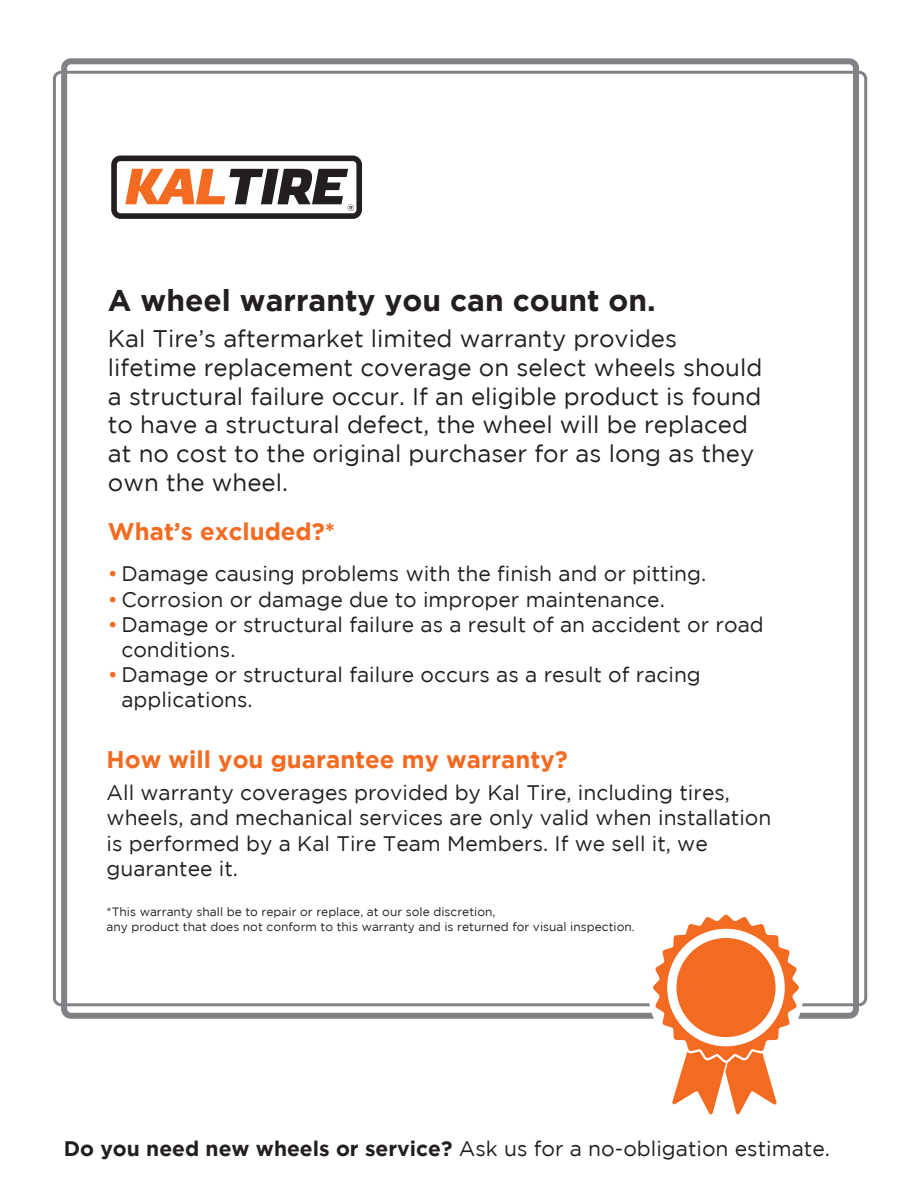
<style>
.page{position:relative;width:918px;height:1188px;background:#fff}
.page>*{position:absolute;margin:0;border:0;box-sizing:border-box;transform-origin:0 0}
.t1{font:700 30px "Gotham";color:#231f20}
.t2{font:24px/28.8px "Gotham";color:#231f20}
.t3{font:700 24px "Gotham";color:#f36a21}
.t4{font:21px/25.2px "Gotham";color:#231f20}
.t5{font:12px/14.4px "Gotham";color:#231f20}
.s1{color:#f36a21}
.s2{font-weight:700}
</style>
<div class="page">
<div style="left:61px;top:58px;width:798px;height:961px;border:6px solid #808285;border-radius:7px"></div>
<div style="left:648px;top:911px;width:156px;height:156px;background:#fff;border-radius:50%"></div>
<svg style="left:653px;top:915px;width:146px;height:200px"></svg>
<svg style="left:111px;top:156px;width:251px;height:63px"></svg>
<p class="t1" style="left:108px;top:283px;width:549px">A wheel warranty you can count on.</p>
<p class="t2" style="left:108px;top:324px;width:656px">Kal Tire’s aftermarket limited warranty provides lifetime replacement coverage on select wheels should a structural failure occur. If an eligible product is found to have a structural defect, the wheel will be replaced at no cost to the original purchaser for as long as they own the wheel.</p>
<p class="t3" style="left:108px;top:518px;width:229px">What’s excluded?*</p>
<p class="t4" style="left:108px;top:561px;width:600px"><span class="s1">•</span> Damage causing problems with the finish and or pitting.</p>
<p class="t4" style="left:108px;top:586px;width:558px"><span class="s1">•</span> Corrosion or damage due to improper maintenance.</p>
<p class="t4" style="left:121px;top:611px;width:644px;text-indent:-14px"><span class="s1">•</span> Damage or structural failure as a result of an accident or road conditions.</p>
<p class="t4" style="left:121px;top:662px;width:581px;text-indent:-14px"><span class="s1">•</span> Damage or structural failure occurs as a result of racing applications.</p>
<p class="t3" style="left:107px;top:746px;width:463px">How will you guarantee my warranty?</p>
<p class="t4" style="left:107px;top:780px;width:666px">All warranty coverages provided by Kal Tire, including tires, wheels, and mechanical services are only valid when installation is performed by a Kal Tire Team Members. If we sell it, we guarantee it.</p>
<p class="t5" style="left:107px;top:905px;width:530px">*This warranty shall be to repair or replace, at our sole discretion,<br>any product that does not conform to this warranty and is returned for visual inspection.</p>
<p class="t4" style="left:64px;top:1135px;width:768px"><span class="s2">Do you need new wheels or service?</span> Ask us for a no-obligation estimate.</p>
</div>
